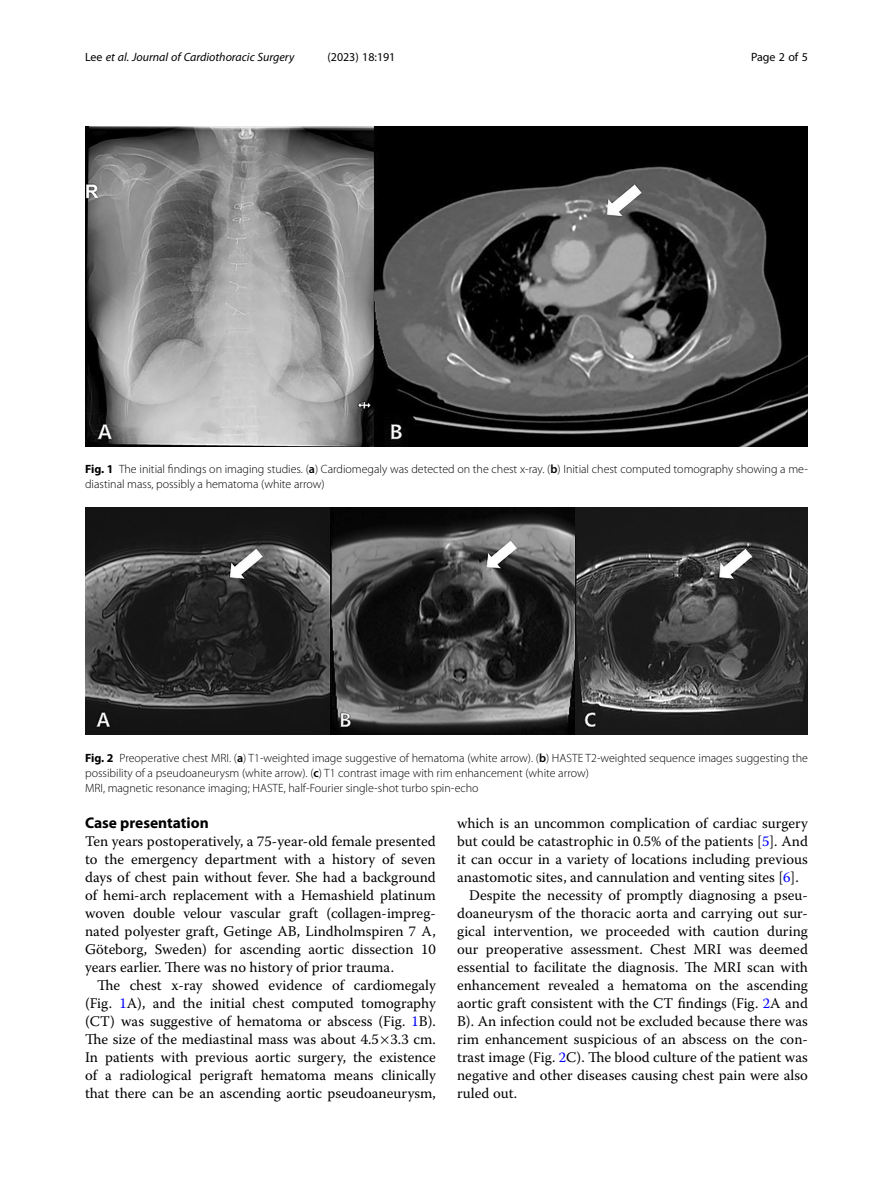
<style>
.page{position:relative;width:893px;height:1191px;background:#fff}
.page>*{position:absolute;margin:0;border:0;box-sizing:border-box;transform-origin:0 0}
.Head_1{font:700 15.45px "Myriad Pro";color:#000}
.Body_Text_Indent{font:14.7px/18px "Warnock Pro";color:#000;text-align:justify}
.Body_Text{font:14.7px/18px "Warnock Pro";color:#000;text-align:justify}
.Figure_Caption{font:300 12px/15px "Myriad Pro";color:#000}
.t1{font:italic 12px "Myriad Pro";color:#000}
.t2{font:12px "Myriad Pro";color:#000}
.s1{font-style:normal}
.s2{font-weight:700}
.s3{font-weight:600}
.s4{color:#00f}
</style>
<div class="page">
<img style="left:85px;top:508px;width:723px;height:226px">
<img style="left:85px;top:126px;width:723px;height:320px">
<p class="t1" style="left:85px;top:50px;width:211px"><span class="s1">Lee</span> et al. Journal of Cardiothoracic Surgery</p>
<p class="t2" style="left:327px;top:50px;width:70px">(2023) 18:191</p>
<p class="t2" style="left:751px;top:50px;width:58px">Page 2 of 5</p>
<p class="Figure_Caption" style="left:85px;top:462px;width:724px"><span class="s2">Fig. 1</span> The initial findings on imaging studies. (<span class="s3">a</span>) Cardiomegaly was detected on the chest x-ray. (<span class="s3">b</span>) Initial chest computed tomography showing a me&shy;diastinal mass, possibly a hematoma (white arrow)</p>
<p class="Figure_Caption" style="left:85px;top:750px;width:724px"><span class="s2">Fig. 2</span> Preoperative chest MRI. (<span class="s3">a</span>) T1-weighted image suggestive of hematoma (white arrow). (<span class="s3">b</span>) HASTE T2-weighted sequence images suggesting the possibility of a pseudoaneurysm (white arrow). (<span class="s3">c</span>) T1 contrast image with rim enhancement (white arrow)</p>
<p class="Figure_Caption" style="left:85px;top:780px;width:395px">MRI, magnetic resonance imaging; HASTE, half-Fourier single-shot turbo spin-echo</p>
<p class="Head_1" style="left:85px;top:813px;width:125px">Case presentation</p>
<p class="Body_Text" style="left:85px;top:832px;width:352px">Ten years postoperatively, a 75-year-old female presented to the emergency department with a history of seven days of chest pain without fever. She had a background of hemi-arch replacement with a Hemashield platinum woven double velour vascular graft (collagen-impreg&shy;nated polyester graft, Getinge AB, Lindholmspiren 7 A, Göteborg, Sweden) for ascending aortic dissection 10 years earlier. There was no history of prior trauma.</p>
<p class="Body_Text_Indent" style="left:85px;top:976px;width:352px;text-indent:12px">The chest x-ray showed evidence of cardiomegaly (Fig. <span class="s4">1</span>A), and the initial chest computed tomography (CT) was suggestive of hematoma or abscess (Fig. <span class="s4">1</span>B).<br>The size of the mediastinal mass was about 4.5 3.3 cm.<br>In patients with previous aortic surgery, the existence of a radiological perigraft hematoma means clinically that there can be an ascending aortic pseudoaneurysm,</p>
<p class="Body_Text_Indent" style="left:457px;top:814px;width:352px">which is an uncommon complication of cardiac surgery but could be catastrophic in 0.5% of the patients [<span class="s4">5</span>]. And it can occur in a variety of locations including previous anastomotic sites, and cannulation and venting sites [<span class="s4">6</span>].</p>
<p class="Body_Text_Indent" style="left:457px;top:886px;width:352px;text-indent:12px">Despite the necessity of promptly diagnosing a pseu&shy;doaneurysm of the thoracic aorta and carrying out sur&shy;gical intervention, we proceeded with caution during our preoperative assessment. Chest MRI was deemed essential to facilitate the diagnosis. The MRI scan with enhancement revealed a hematoma on the ascending aortic graft consistent with the CT findings (Fig. <span class="s4">2</span>A and B). An infection could not be excluded because there was rim enhancement suspicious of an abscess on the con&shy;trast image (Fig. <span class="s4">2</span>C). The blood culture of the patient was negative and other diseases causing chest pain were also ruled out.</p>
</div>
